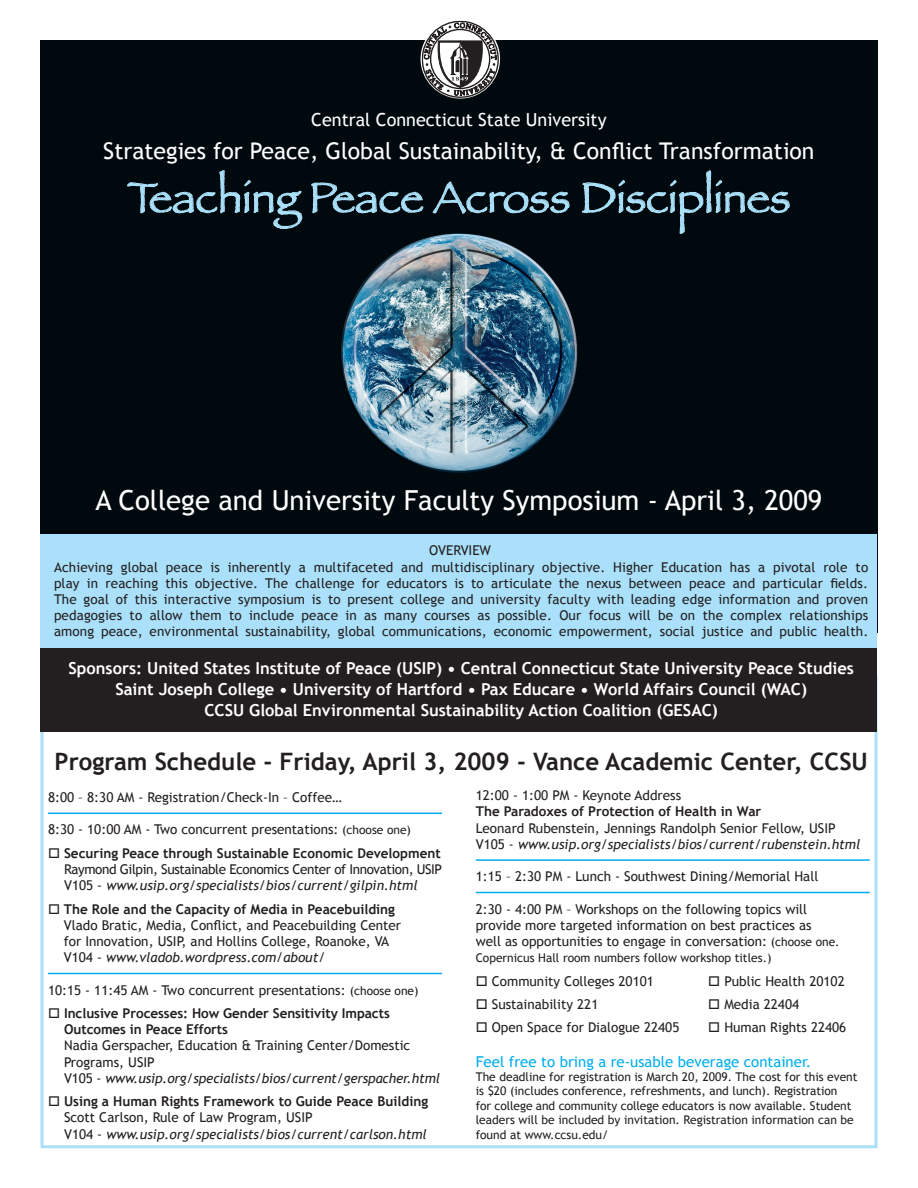
<style>
.page{position:relative;width:918px;height:1188px;background:#fff}
.page>*{position:absolute;margin:0;border:0;box-sizing:border-box;transform-origin:0 0}
.t1{font:43.65px "Papyrus";color:#aae0f9}
.t2{font:27.6px "Trebuchet MS";color:#fff}
.t3{font:700 24px "Trebuchet MS";color:#231f20}
.t4{font:22.95px "Trebuchet MS";color:#fff}
.t5{font:18px "Trebuchet MS";color:#fff}
.t6{font:700 16.5px/21px "Trebuchet MS";color:#fff;text-align:center}
.t7{font:15px "Trebuchet MS";color:#00aeef}
.Paragraph_Style_1{font:13.5px/16.2px "Trebuchet MS";color:#231f20}
.t8{font:700 13.5px/16.2px "Trebuchet MS";letter-spacing:-.005em;color:#231f20}
.t9{font:italic 13.5px/16.2px "Trebuchet MS";color:#231f20}
.Paragraph_Style_1-2{font:12px/14.4px "Trebuchet MS";color:#231f20}
.s1{font-size:12px}
.s2{font-weight:700}
.s3{font-style:italic}
.s4{font-weight:400}
.s5{font-weight:400;font-style:italic}
.s6{font-weight:700;font-style:normal}
.s7{font-style:normal}
</style>
<div class="page">
<div style="left:40px;top:620px;width:838px;height:112px;background:#231f20"></div>
<img style="left:40px;top:40px;width:838px;height:494px">
<div style="left:40px;top:534px;width:838px;height:114px;background:#aae0f9"></div>
<svg style="left:126px;top:156px;width:177px;height:74px;background:#0e1c22"></svg>
<svg style="left:310px;top:169px;width:114px;height:45px;background:#192930"></svg>
<svg style="left:432px;top:128px;width:139px;height:101px;background:#0a161b"></svg>
<svg style="left:581px;top:140px;width:210px;height:122px;background:#0b181d"></svg>
<hr style="left:48px;top:813px;width:394px;height:1px;background:#00aeef">
<hr style="left:48px;top:973px;width:394px;height:1px;background:#00aeef">
<hr style="left:476px;top:859px;width:394px;height:2px;background:#00aeef">
<hr style="left:476px;top:892px;width:394px;height:1px;background:#00aeef">
<svg style="left:422px;top:21px;width:77px;height:78px"></svg>
<p class="t5" style="left:311px;top:109px;width:297px">Central Connecticut State University</p>
<p class="t4" style="left:103px;top:138px;width:713px">Strategies for Peace, Global Sustainability, &amp; Conflict Transformation</p>
<p class="t1" style="left:127px;top:171px;width:665px">Teaching Peace Across Disciplines</p>
<p class="t2" style="left:95px;top:484px;width:728px">A College and University Faculty Symposium - April 3, 2009</p>
<p class="Paragraph_Style_1" style="left:429px;top:543px;width:63px">OVERVIEW</p>
<p class="Paragraph_Style_1" style="left:54px;top:559px;width:816px;text-align:justify">Achieving global peace is inherently a multifaceted and multidisciplinary objective. Higher Education has a pivotal role to play in reaching this objective. The challenge for educators is to articulate the nexus between peace and particular fields.<br>The goal of this interactive symposium is to present college and university faculty with leading edge information and proven pedagogies to allow them to include peace in as many courses as possible. Our focus will be on the complex relationships among peace, environmental sustainability, global communications, economic empowerment, social justice and public health.</p>
<p class="t6" style="left:69px;top:657px;width:787px">Sponsors: United States Institute of Peace (USIP) • Central Connecticut State University Peace Studies<br>Saint Joseph College • University of Hartford • Pax Educare • World Affairs Council (WAC)<br>CCSU Global Environmental Sustainability Action Coalition (GESAC)</p>
<p class="t3" style="left:55px;top:746px;width:815px">Program Schedule - Friday, April 3, 2009 - Vance Academic Center, CCSU</p>
<p class="Paragraph_Style_1" style="left:48px;top:789px;width:296px">8:00 – 8:30 AM - Registration/Check-In – Coffee…</p>
<p class="Paragraph_Style_1" style="left:48px;top:822px;width:364px">8:30 - 10:00 AM - Two concurrent presentations: <span class="s1">(choose one)</span></p>
<p class="Paragraph_Style_1" style="left:64px;top:845px;width:380px;text-align:justify;text-indent:-16px">□ <span class="s2">Securing Peace through Sustainable Economic Development </span>Raymond Gilpin, Sustainable Economics Center of Innovation, USIP V105 - <span class="s3">www.usip.org/specialists/bios/current/gilpin.html</span></p>
<p class="Paragraph_Style_1" style="left:64px;top:901px;width:339px;text-indent:-16px">□ <span class="s2">The Role and the Capacity of Media in Peacebuilding </span>Vlado Bratic, Media, Conflict, and Peacebuilding Center for Innovation, USIP, and Hollins College, Roanoke, VA V104 - <span class="s3">www.vladob.wordpress.com/about/</span></p>
<p class="Paragraph_Style_1" style="left:48px;top:982px;width:372px">10:15 - 11:45 AM - Two concurrent presentations: <span class="s1">(choose one)</span></p>
<p class="t8" style="left:64px;top:1005px;width:377px;text-indent:-16px">□ Inclusive Processes: How Gender Sensitivity Impacts Outcomes in Peace Efforts<br><span class="s4">Nadia Gerspacher, Education &amp; Training Center/Domestic Programs, USIP<br>V105 -</span> <span class="s5">www.usip.org/specialists/bios/current/gerspacher.html</span></p>
<p class="t9" style="left:64px;top:1093px;width:366px;text-indent:-16px">□ <span class="s6">Using a Human Rights Framework to Guide Peace Building<br></span><span class="s7">Scott Carlson, Rule of Law Program, USIP<br>V104 -</span> www.usip.org/specialists/bios/current/carlson.html</p>
<p class="Paragraph_Style_1" style="left:476px;top:787px;width:386px">12:00 - 1:00 PM - Keynote Address<br><span class="s2">The Paradoxes of Protection of Health in War<br></span>Leonard Rubenstein, Jennings Randolph Senior Fellow, USIP V105 - <span class="s3">www.usip.org/specialists/bios/current/rubenstein.html</span></p>
<p class="Paragraph_Style_1" style="left:476px;top:868px;width:344px">1:15 – 2:30 PM - Lunch - Southwest Dining/Memorial Hall</p>
<p class="Paragraph_Style_1" style="left:476px;top:901px;width:365px">2:30 - 4:00 PM – Workshops on the following topics will provide more targeted information on best practices as well as opportunities to engage in conversation: <span class="s1">(choose one.</span></p>
<p class="Paragraph_Style_1-2" style="left:476px;top:951px;width:297px">Copernicus Hall room numbers follow workshop titles.)</p>
<p class="Paragraph_Style_1" style="left:476px;top:973px;width:180px">□ Community Colleges 20101</p>
<p class="Paragraph_Style_1" style="left:708px;top:973px;width:138px">□ Public Health 20102</p>
<p class="Paragraph_Style_1" style="left:476px;top:996px;width:124px">□ Sustainability 221</p>
<p class="Paragraph_Style_1" style="left:708px;top:996px;width:92px">□ Media 22404</p>
<p class="Paragraph_Style_1" style="left:476px;top:1020px;width:205px">□ Open Space for Dialogue 22405</p>
<p class="Paragraph_Style_1" style="left:708px;top:1020px;width:140px">□ Human Rights 22406</p>
<p class="t7" style="left:476px;top:1052px;width:337px">Feel free to bring a re-usable beverage container.</p>
<p class="Paragraph_Style_1-2" style="left:476px;top:1070px;width:383px">The deadline for registration is March 20, 2009. The cost for this event is $20 (includes conference, refreshments, and lunch). Registration<br>for college and community college educators is now available. Student leaders will be included by invitation. Registration information can be found at www.ccsu.edu/</p>
</div>
